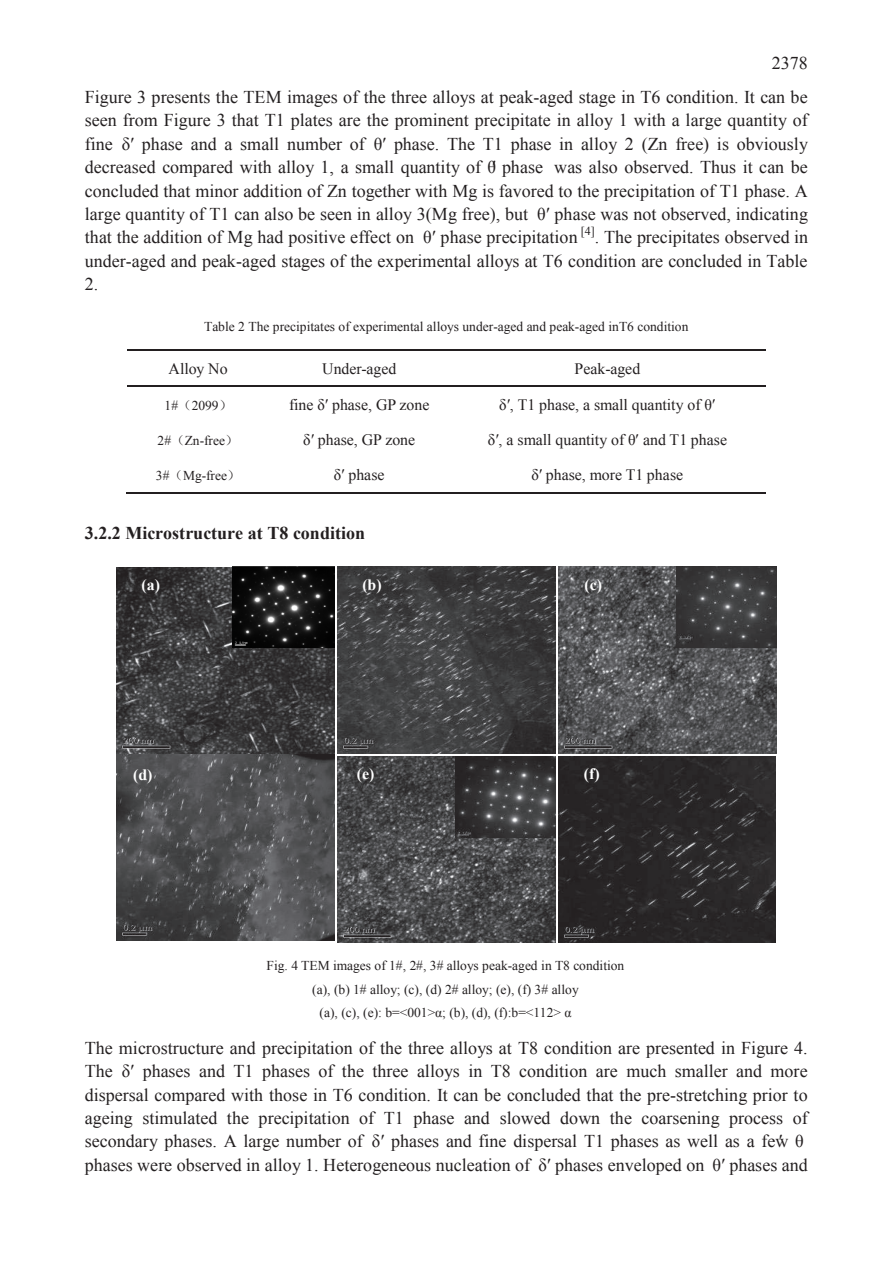
<style>
.page{position:relative;width:893px;height:1263px;background:#fff}
.page>*{position:absolute;margin:0;border:0;box-sizing:border-box;transform-origin:0 0}
.t1{font:18px/23.4px "Times New Roman";color:#231f20;text-align:justify}
.t2{font:700 18px "Times New Roman";color:#231f20}
.t3{font:15.9px "Times New Roman";color:#231f20}
.t4{font:15.9px "Times New Roman";color:#231f20}
.t5{font:700 15.9px "Times New Roman";color:#fff}
.t6{font:13.5px/23.4px "Times New Roman";color:#231f20;text-align:center}
.t7{font:12px "Times New Roman";color:#231f20}
.s1{font-style:inherit}
.s2{font-family:"Sim Sun"}
</style>
<div class="page">
<hr style="left:127px;top:349px;width:142px;height:1px;background:#231f20">
<hr style="left:271px;top:349px;width:178px;height:1px;background:#231f20">
<hr style="left:451px;top:349px;width:314px;height:1px;background:#231f20">
<hr style="left:127px;top:386px;width:142px;height:1px;background:#231f20">
<hr style="left:271px;top:386px;width:178px;height:1px;background:#231f20">
<hr style="left:451px;top:386px;width:314px;height:1px;background:#231f20">
<hr style="left:126px;top:492px;width:143px;height:2px;background:#231f20">
<hr style="left:269px;top:492px;width:180px;height:2px;background:#231f20">
<hr style="left:450px;top:492px;width:315px;height:2px;background:#231f20">
<img style="left:337px;top:567px;width:219px;height:186px">
<img style="left:116px;top:567px;width:218px;height:373px">
<img style="left:559px;top:756px;width:216px;height:186px">
<img style="left:337px;top:756px;width:218px;height:186px">
<img style="left:455px;top:756px;width:101px;height:81px">
<img style="left:558px;top:567px;width:218px;height:186px">
<img style="left:676px;top:567px;width:101px;height:80px">
<img style="left:233px;top:567px;width:102px;height:80px">
<p class="t1" style="left:772px;top:51px;width:37px">2378</p>
<p class="t1" style="left:85px;top:85px;width:725px">Figure 3 presents the TEM images of the three alloys at peak-aged stage in T6 condition. It can be seen from Figure 3 that T1 plates are the prominent precipitate in alloy 1 with a large quantity of fine <span class="s1">δ′</span> phase and a small number of <span class="s1">θ′</span> phase. The T1 phase in alloy 2 (Zn free) is obviously decreased compared with alloy 1, a small qua<span class="s1">ntity of θ′ phase</span> was also observed. Thus it can be concluded that minor addition of Zn together with Mg is favored to the precipitation of T1 phase. A large quantity of T1 can also be seen in alloy 3(Mg free), but <span class="s1">θ′</span> phase was not observed, indicating that the addition of Mg had positive effect on <span class="s1">θ′</span> phase precipitation</p>
<p class="t7" style="left:581px;top:223px;width:16px">[4]</p>
<p class="t1" style="left:85px;top:225px;width:725px;text-indent:510px">. The precipitates observed in under-aged and peak-aged stages of the experimental alloys at T6 condition are concluded in Table 2.</p>
<p class="t6" style="left:204px;top:315px;width:486px">Table 2 The precipitates of experimental alloys under-aged and peak-aged inT6 condition</p>
<p class="t3" style="left:169px;top:357px;width:61px">Alloy No</p>
<p class="t3" style="left:322px;top:357px;width:76px">Under-aged</p>
<p class="t3" style="left:575px;top:357px;width:67px">Peak-aged</p>
<p class="t6" style="left:164px;top:393px;width:69px">1#<span class="s2">（</span>2099<span class="s2">）</span></p>
<p class="t4" style="left:289px;top:394px;width:142px">fine δ′ phase<span class="s1">, GP zone</span></p>
<p class="t3" style="left:499px;top:394px;width:217px"><span class="s1">δ′</span>, T1 phase, a small quant<span class="s1">ity of θ′</span></p>
<p class="t6" style="left:158px;top:428px;width:82px">2#<span class="s2">（</span>Zn-free<span class="s2">）</span></p>
<p class="t4" style="left:303px;top:429px;width:113px">δ′ phase<span class="s1">, GP zone</span></p>
<p class="t4" style="left:488px;top:429px;width:241px">δ′<span class="s1">,</span> a small quantity of θ′ <span class="s1">and T1 phase</span></p>
<p class="t6" style="left:156px;top:463px;width:86px">3#<span class="s2">（</span>Mg-free<span class="s2">）</span></p>
<p class="t3" style="left:334px;top:464px;width:52px"><span class="s1">δ′</span> phase</p>
<p class="t3" style="left:531px;top:464px;width:153px"><span class="s1">δ′ phase</span>, more T1 phase</p>
<p class="t2" style="left:85px;top:521px;width:282px">3.2.2 Microstructure at T8 condition</p>
<p class="t5" style="left:142px;top:573px;width:20px">(a)</p>
<p class="t5" style="left:584px;top:574px;width:19px">(c)</p>
<p class="t5" style="left:362px;top:573px;width:21px">(b)</p>
<p class="t5" style="left:133px;top:763px;width:21px">(d)</p>
<p class="t5" style="left:357px;top:763px;width:19px">(e)</p>
<p class="t5" style="left:584px;top:763px;width:17px">(f)</p>
<p class="t6" style="left:267px;top:954px;width:359px">Fig. 4 TEM images of 1#, 2#, 3# alloys peak-aged in T8 condition (a), (b) 1# alloy; (c), (d) 2# alloy; (e), (f) 3# alloy<br>(a), (c), (e): b=&lt;001&gt;<span class="s1">α</span>; (b), (d), (f):b=&lt;112&gt; <span class="s1">α</span></p>
<p class="t1" style="left:85px;top:1036px;width:724px">The microstructure and precipitation of the three alloys at T8 condition are presented in Figure 4.<br>The <span class="s1">δ′</span> phases and T1 phases of the three alloys in T8 condition are much smaller and more dispersal compared with those in T6 condition. It can be concluded that the pre-stretching prior to ageing stimulated the precipitation of T1 phase and slowed down the coarsening process of secondary phases. A large number of <span class="s1">δ′ phases and fine dispersal T1 phases as well as a few θ</span></p>
<p class="t1" style="left:85px;top:1129px;width:724px;text-indent:693px"><span class="s1">′ </span>phases were observed in alloy 1. Heterogeneous nucleation of <span class="s1">δ′</span> phases enveloped on <span class="s1">θ′</span> phases and</p>
</div>
